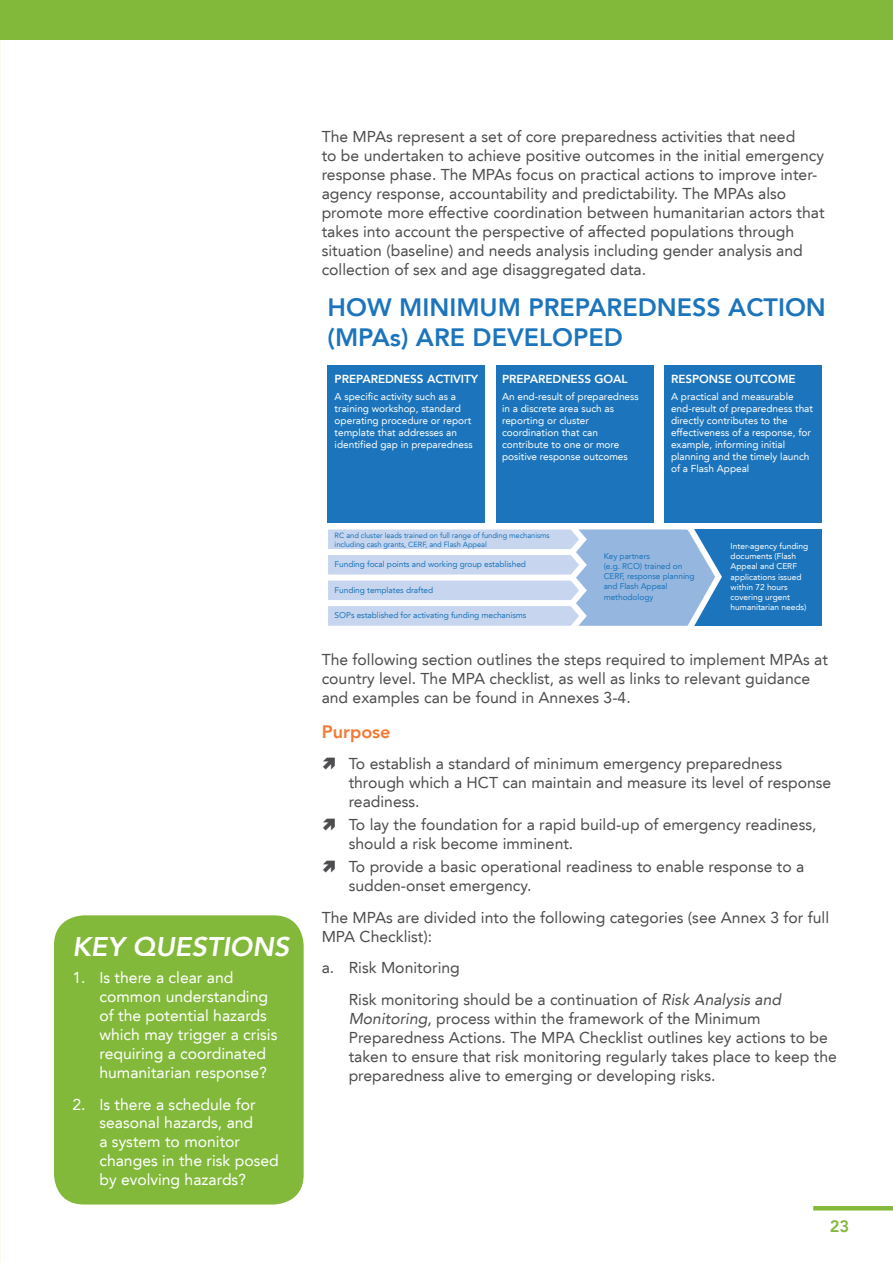
<style>
.page{position:relative;width:893px;height:1263px;background:#fff}
.page>*{position:absolute;margin:0;border:0;box-sizing:border-box;transform-origin:0 0}
.t1{font:italic 800 27px "Avenir LT";color:#fff}
.t2{font:800 25.05px/30.2px "Avenir LT";color:#1c75bc}
.t3{font:800 18px "Avenir LT";color:#f47932}
.t4{font:800 16.5px "Avenir LT";color:#83b93b}
.t5{font:15.75px/18.9px "Avenir LT";color:#4d4d4f}
.t6{font:15.75px/18.9px "Avenir LT";color:#fff}
.t7{font:800 11.7px "Avenir LT";letter-spacing:-.005em;color:#fff}
.t8{font:10.05px/12px "Avenir LT";color:#fff}
.t9{font:8.4px/10.1px "Avenir LT";letter-spacing:-.01em;color:#1c75bc}
.t10{font:8.4px/10.1px "Avenir LT";color:#fff}
.t11{font:7.5px/9px "Avenir LT";letter-spacing:-.01em;color:#1c75bc}
.s1{font-style:italic}
</style>
<div class="page">
<div style="left:0;top:0;width:893px;height:40px;background:#83b93b"></div>
<hr style="left:813px;top:1206px;width:80px;height:4px;background:#83b93b">
<div style="left:54px;top:915px;width:250px;height:289px;background:#83b93b;border-radius:30px"></div>
<div style="left:328px;top:366px;width:157px;height:157px;background:#1c75bc"></div>
<div style="left:496px;top:366px;width:157px;height:157px;background:#1c75bc"></div>
<div style="left:664px;top:529px;width:158px;height:96px;background:#1c75bc"></div>
<div style="left:664px;top:366px;width:158px;height:157px;background:#1c75bc"></div>
<svg style="left:327px;top:521px;width:398px;height:105px"></svg>
<h1 class="t1" style="left:72px;top:930px;width:218px">KEY QUESTIONS</h1>
<p class="t6" style="left:99px;top:968px;width:179px;text-indent:-27px">1. Is there a clear and common understanding of the potential hazards which may trigger a crisis requiring a coordinated humanitarian response?</p>
<p class="t6" style="left:99px;top:1095px;width:181px;text-indent:-27px">2. Is there a schedule for seasonal hazards, and<br>a system to monitor changes in the risk posed by evolving hazards?</p>
<p class="t5" style="left:322px;top:127px;width:504px">The MPAs represent a set of core preparedness activities that need<br>to be undertaken to achieve positive outcomes in the initial emergency response phase. The MPAs focus on practical actions to improve inter&shy;agency response, accountability and predictability. The MPAs also promote more effective coordination between humanitarian actors that takes into account the perspective of affected populations through situation (baseline) and needs analysis including gender analysis and collection of sex and age disaggregated data.</p>
<h2 class="t2" style="left:328px;top:292px;width:500px">HOW MINIMUM PREPAREDNESS ACTION (MPAs) ARE DEVELOPED</h2>
<p class="t7" style="left:335px;top:372px;width:145px">PREPAREDNESS ACTIVITY</p>
<p class="t8" style="left:335px;top:390px;width:139px">A specific activity such as a training workshop, standard operating procedure or report template that addresses an identified gap in preparedness</p>
<p class="t7" style="left:502px;top:372px;width:127px">PREPAREDNESS GOAL</p>
<p class="t8" style="left:502px;top:390px;width:138px">An end-result of preparedness in a discrete area such as reporting or cluster coordination that can contribute to one or more positive response outcomes</p>
<p class="t7" style="left:671px;top:372px;width:126px">RESPONSE OUTCOME</p>
<p class="t8" style="left:671px;top:390px;width:143px">A practical and measurable end-result of preparedness that directly contributes to the effectiveness of a response, for example, informing initial planning and the timely launch of a Flash Appeal</p>
<p class="t11" style="left:335px;top:531px;width:217px">RC and cluster leads trained on full range of funding mechanisms including cash grants, CERF, and Flash Appeal</p>
<p class="t9" style="left:335px;top:559px;width:193px">Funding focal points and working group established</p>
<p class="t9" style="left:604px;top:551px;width:92px">Key partners<br>(e.g. RCO) trained on<br>CERF, response planning and Flash Appeal methodology</p>
<p class="t9" style="left:335px;top:585px;width:100px">Funding templates drafted</p>
<p class="t9" style="left:335px;top:610px;width:193px">SOPs established for activating funding mechanisms</p>
<p class="t10" style="left:731px;top:541px;width:79px">Inter-agency funding documents (Flash<br>Appeal and CERF applications issued within 72 hours covering urgent humanitarian needs)</p>
<p class="t5" style="left:322px;top:650px;width:508px">The following section outlines the steps required to implement M PAs at country level. The MPA checklist, as well as links to relevant guidance and examples can be found in Annexes 3-4.</p>
<p class="t3" style="left:322px;top:721px;width:70px">Purpose</p>
<p class="t5" style="left:349px;top:754px;width:435px">To establish a standard of minimum emergency preparedness through which a HCT</p>
<p class="t5" style="left:502px;top:773px;width:330px">can maintain and measure its level of response</p>
<p class="t5" style="left:349px;top:790px;width:469px;line-height:23.1px">readiness.<br>To lay the foundation for a rapid build-up of emergency readiness,</p>
<p class="t5" style="left:349px;top:832px;width:457px;line-height:23.1px">should a risk become imminent.<br>To provide a basic operational readiness to enable response to a</p>
<p class="t5" style="left:322px;top:870px;width:509px;line-height:31.7px;text-indent:27px">sudden-onset emergency.<br>The MPAs are divided into the following categories (see Annex 3 for full</p>
<p class="t5" style="left:322px;top:927px;width:112px">M PA Checklist):</p>
<p class="t5" style="left:322px;top:958px;width:140px">a. Risk Monitoring</p>
<p class="t5" style="left:349px;top:990px;width:434px">Risk monitoring should be a continuation of <span class="s1">Risk Analysis and</span></p>
<p class="t5" style="left:349px;top:1009px;width:490px"><span class="s1">Monitoring</span>, process within the framework of the Minimum Preparedness Actions. The MPA Checklist outlines key actions to be taken to ensure that risk monitoring regularly takes place to keep the preparedness alive to emerging or developing risks.</p>
<p class="t4" style="left:830px;top:1217px;width:21px">23</p>
</div>
